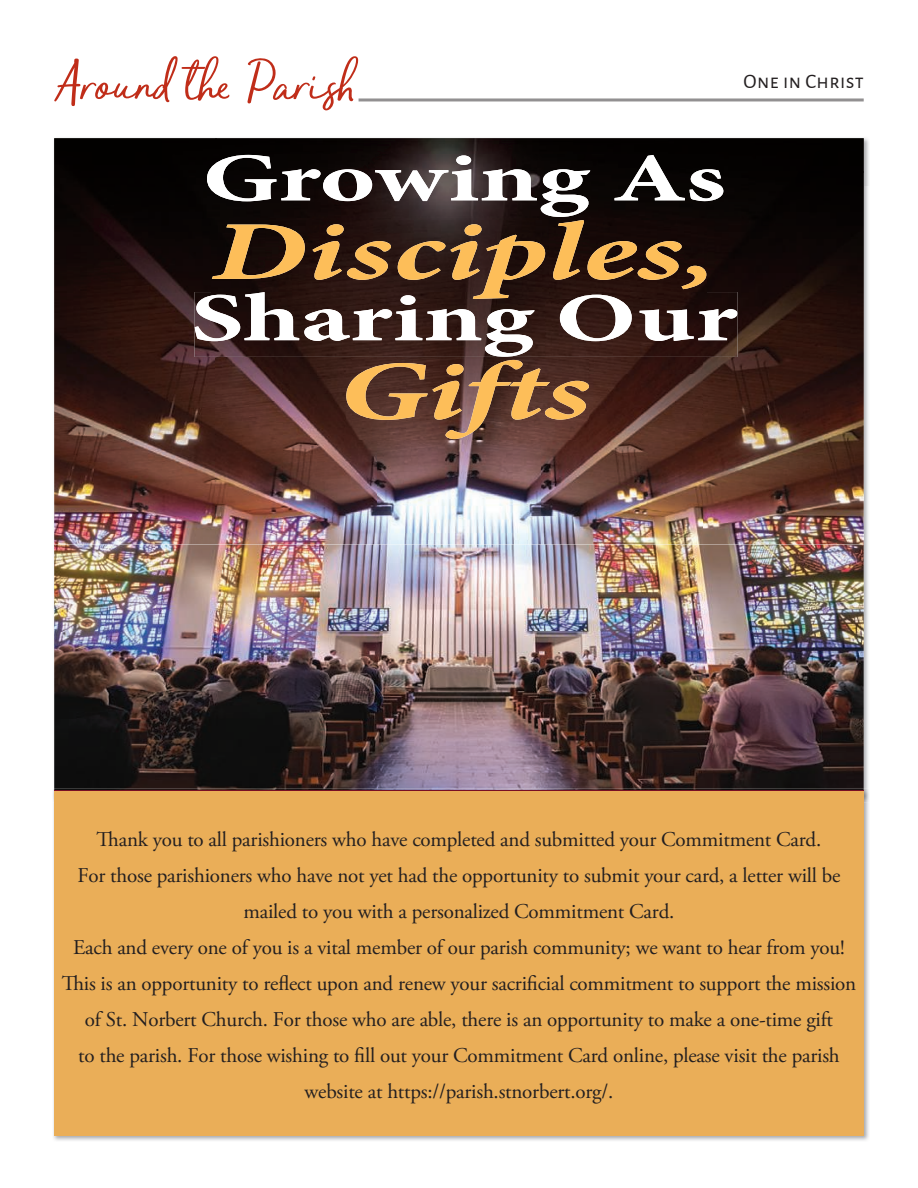
<style>
.page{position:relative;width:918px;height:1188px;background:#fff}
.page>*{position:absolute;margin:0;border:0;box-sizing:border-box;transform-origin:0 0}
.t1{font:60px "Morning Dew";letter-spacing:-.01em;color:#c02d19}
.t2{font:21px/36px "Adobe Garamond Pro";letter-spacing:-.01em;color:#231f20;text-align:center}
.t3{font:20.7px "Alegreya Sans SC";letter-spacing:.02em;color:#231f20}
</style>
<div class="page">
<hr style="left:359px;top:98px;width:505px;height:3px;background:#929091">
<img style="left:864px;top:138px;width:5px;height:49px">
<img style="left:864px;top:187px;width:5px;height:602px">
<img style="left:54px;top:544px;width:810px;height:245px">
<img style="left:54px;top:138px;width:162px;height:406px">
<img style="left:216px;top:138px;width:648px;height:34px">
<img style="left:702px;top:172px;width:162px;height:372px">
<img style="left:216px;top:217px;width:486px;height:3px">
<img style="left:216px;top:357px;width:162px;height:187px">
<img style="left:378px;top:357px;width:324px;height:18px">
<img style="left:540px;top:375px;width:162px;height:169px">
<img style="left:378px;top:439px;width:162px;height:105px">
<img style="left:207px;top:155px;width:516px;height:62px">
<img style="left:212px;top:220px;width:494px;height:72px">
<img style="left:694px;top:292px;width:43px;height:65px">
<img style="left:195px;top:292px;width:499px;height:65px">
<img style="left:619px;top:292px;width:87px;height:7px">
<img style="left:212px;top:292px;width:407px;height:7px">
<img style="left:346px;top:360px;width:243px;height:79px">
<img style="left:53px;top:803px;width:816px;height:338px">
<img style="left:53px;top:789px;width:816px;height:14px">
<img style="left:54px;top:790px;width:810px;height:1px">
<div style="left:54px;top:791px;width:810px;height:345px;background:#eaae58"></div>
<h1 class="t1" style="left:57px;top:43px;width:299px">Around the Parish</h1>
<p class="t3" style="left:743px;top:69px;width:122px">One in Christ</p>
<p class="t2" style="left:62px;top:823px;width:796px">Thank you to all parishioners who have completed and submitted your Commitment Card.<br>For those parishioners who have not yet had the opportunity to submit your card, a letter will be mailed to you with a personalized Commitment Card.<br>Each and every one of you is a vital member of our parish community; we want to hear from you!<br>This is an opportunity to reflect upon and renew your sacrificial commitment to support the mission of St. Norbert Church. For those who are able, there is an opportunity to make a one-time gift<br>to the parish. For those wishing to fill out your Commitment Card online, please visit the parish website at https://parish.stnorbert.org/.</p>
</div>
